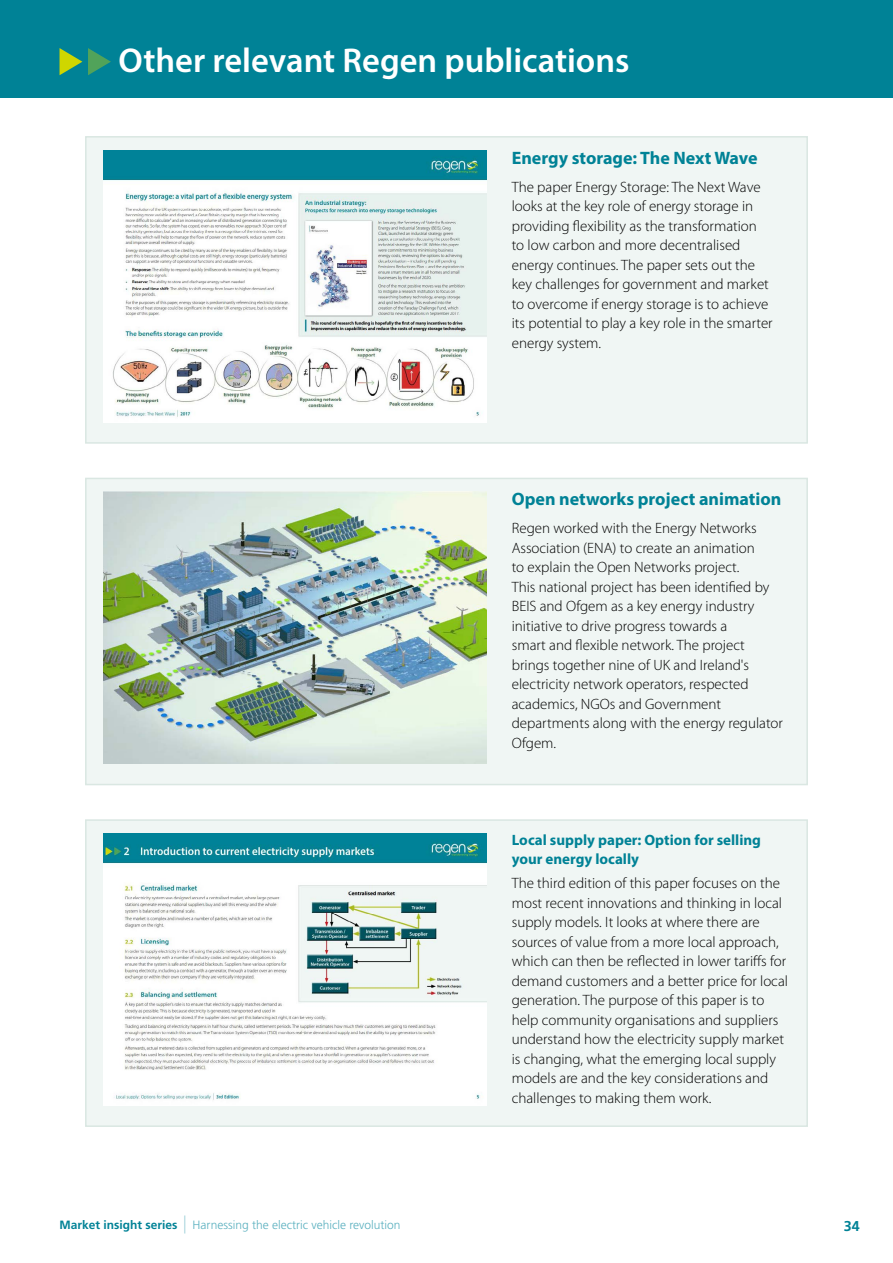
<style>
.page{position:relative;width:893px;height:1263px;background:#fff}
.page>*{position:absolute;margin:0;border:0;box-sizing:border-box;transform-origin:0 0}
.t1{font:600 34.5px "Myriad Pro";color:#fff}
.t2{font:700 18px "Myriad Pro";color:#008296}
.t3{font:300 15px/19.5px "Myriad Pro";color:#000}
.t4{font:700 15px/19.5px "Myriad Pro";color:#008296}
.t5{font:700 14.25px "Frutiger LT Std";color:#008296}
.t6{font:300 12px "Frutiger LT Std";color:#5ab0bf}
.s1{font-weight:700;color:#008296}
.s2{font-size:18px}
</style>
<div class="page">
<div style="left:0;top:0;width:893px;height:98px;background:#008296"></div>
<svg style="left:60px;top:48px;width:22px;height:27px"></svg>
<svg style="left:88px;top:48px;width:23px;height:27px"></svg>
<div style="left:86px;top:137px;width:721px;height:306px;background:#f0f6f4"></div>
<div style="left:85px;top:136px;width:723px;height:308px;border:2px solid #dae7e2"></div>
<div style="left:86px;top:478px;width:721px;height:306px;background:#f0f6f4"></div>
<div style="left:85px;top:478px;width:723px;height:307px;border:2px solid #dae7e2"></div>
<div style="left:86px;top:820px;width:721px;height:306px;background:#f0f6f4"></div>
<div style="left:85px;top:819px;width:723px;height:308px;border:2px solid #dae7e2"></div>
<img style="left:103px;top:150px;width:384px;height:272px">
<img style="left:103px;top:492px;width:384px;height:272px">
<img style="left:103px;top:833px;width:384px;height:272px">
<h1 class="t1" style="left:119px;top:39px;width:512px">Other relevant Regen publications</h1>
<p class="t2" style="left:512px;top:146px;width:247px">Energy storage: The Next Wave</p>
<p class="t3" style="left:512px;top:177px;width:262px">The paper Energy Storage: The Next Wave looks at the key role of energy storage in providing flexibility as the transformation to low carbon and more decentralised energy continues. The paper sets out the key challenges for government and market to overcome if energy storage is to achieve its potential to play a key role in the smarter energy system.</p>
<p class="t2" style="left:512px;top:488px;width:271px">Open networks project animation</p>
<p class="t3" style="left:512px;top:519px;width:273px">Regen worked with the Energy Networks Association (ENA) to create an animation<br>to explain the Open Networks project.<br>This national project has been identified by BEIS and Ofgem as a key energy industry initiative to drive progress towards a<br>smart and flexible network. The project brings together nine of UK and Ireland's electricity network operators, respected academics, NGOs and Government departments along with the energy regulator Ofgem.</p>
<p class="t4" style="left:512px;top:829px;width:251px">Local supply paper: Option for selling your energy locally</p>
<p class="t3" style="left:512px;top:873px;width:278px">The third edition of this paper focuses on the most recent innovations and thinking in local supply models. It looks at where there are sources of value from a more local approach, which can then be reflected in lower tariffs for demand customers and a better price for local generation. The purpose of this paper is to help community organisations and suppliers understand how the electricity supply market is changing, what the emerging local supply models are and the key considerations and challenges to making them work.</p>
<p class="t6" style="left:60px;top:1218px;width:342px"><span class="s1">Market insight series</span> <span class="s2">|</span> Harnessing the electric vehicle revolution</p>
<p class="t5" style="left:844px;top:1218px;width:17px">34</p>
</div>
